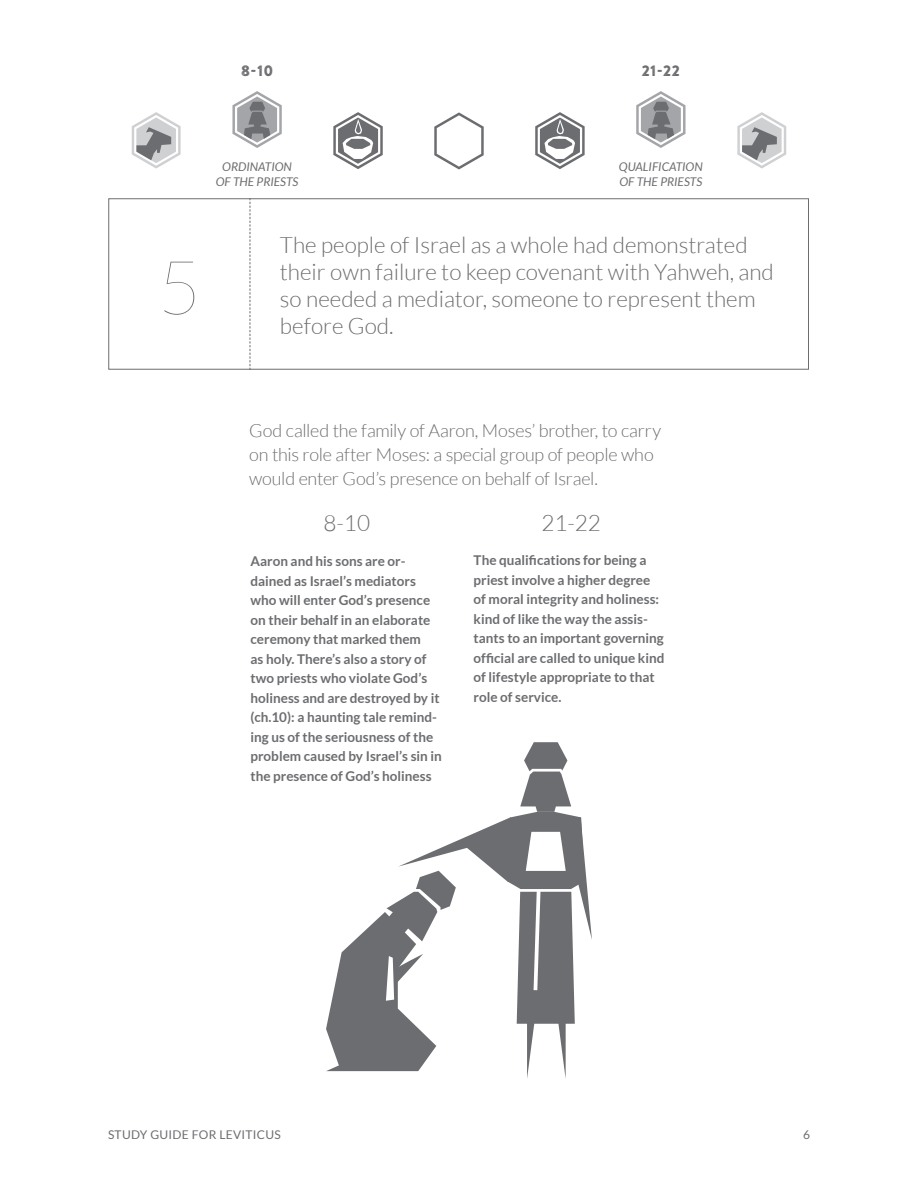
<style>
.page{position:relative;width:918px;height:1188px;background:#fff}
.page>*{position:absolute;margin:0;border:0;box-sizing:border-box;transform-origin:0 0}
.t1{font:100 75px "Lato";color:#6c6d70}
.t2{font:300 22.5px/27px "Lato";color:#6c6d70}
.t3{font:300 18px/24px "Lato";letter-spacing:-.01em;color:#6c6d70}
.t4{font:15px "Brandon Printed One";color:#6c6d70}
.t5{font:700 13.5px/19.5px "Lato";color:#6c6d70}
.t6{font:italic 12px/14.4px "Lato";color:#6c6d70}
.t7{font:12px "Lato";letter-spacing:.025em;color:#6c6d70}
</style>
<div class="page">
<div style="left:108px;top:198px;width:701px;height:172px;border:1px solid #6c6d70"></div>
<svg style="left:250px;top:198px;width:1px;height:172px"></svg>
<svg style="left:535px;top:112px;width:50px;height:57px"></svg>
<svg style="left:333px;top:112px;width:50px;height:57px"></svg>
<svg style="left:232px;top:91px;width:50px;height:57px"></svg>
<svg style="left:636px;top:91px;width:50px;height:57px"></svg>
<svg style="left:132px;top:112px;width:49px;height:57px"></svg>
<svg style="left:737px;top:112px;width:49px;height:57px"></svg>
<svg style="left:434px;top:112px;width:50px;height:57px"></svg>
<svg style="left:326px;top:742px;width:266px;height:336px"></svg>
<p class="t4" style="left:241px;top:60px;width:34px">8-10</p>
<p class="t4" style="left:641px;top:60px;width:40px">21-22</p>
<h1 class="t1" style="left:157px;top:240px;width:45px">5</h1>
<p class="t6" style="left:216px;top:159px;width:84px;text-align:center">ORDINATION<br>OF THE PRIESTS</p>
<p class="t6" style="left:619px;top:159px;width:85px">QUALIFICATION<br>OF THE PRIESTS</p>
<h2 class="t2" style="left:280px;top:231px;width:495px">The people of Israel as a whole had demonstrated their own failure to keep covenant with Yahweh, and so needed a mediator, someone to represent them</h2>
<h2 class="t2" style="left:280px;top:312px;width:115px">before God.</h2>
<h3 class="t3" style="left:249px;top:419px;width:413px">God called the family of Aaron, Moses’ brother, to carry on this role after Moses: a special group of people who would enter God’s presence on behalf of Israel.</h3>
<h2 class="t2" style="left:323px;top:509px;width:48px">8-10</h2>
<h2 class="t2" style="left:541px;top:509px;width:61px">21-22</h2>
<p class="t5" style="left:474px;top:550px;width:192px">The qualifications for being a priest involve a higher degree of moral integrity and holiness: kind of like the way the assis&shy;tants to an important governing official are called to unique kind of lifestyle appropriate to that role of service.</p>
<p class="t5" style="left:251px;top:551px;width:193px">Aaron and his sons are or&shy;dained as Israel’s mediators who will enter God’s presence on their behalf in an elaborate ceremony that marked them<br>as holy. There’s also a story of two priests who violate God’s holiness and are destroyed by it (ch.10): a haunting tale remind&shy;ing us of the seriousness of the problem caused by Israel’s sin in the presence of God’s holiness</p>
<p class="t7" style="left:108px;top:1127px;width:174px">STUDY GUIDE FOR LEVITICUS</p>
<p class="t7" style="left:803px;top:1127px;width:8px">6</p>
</div>
